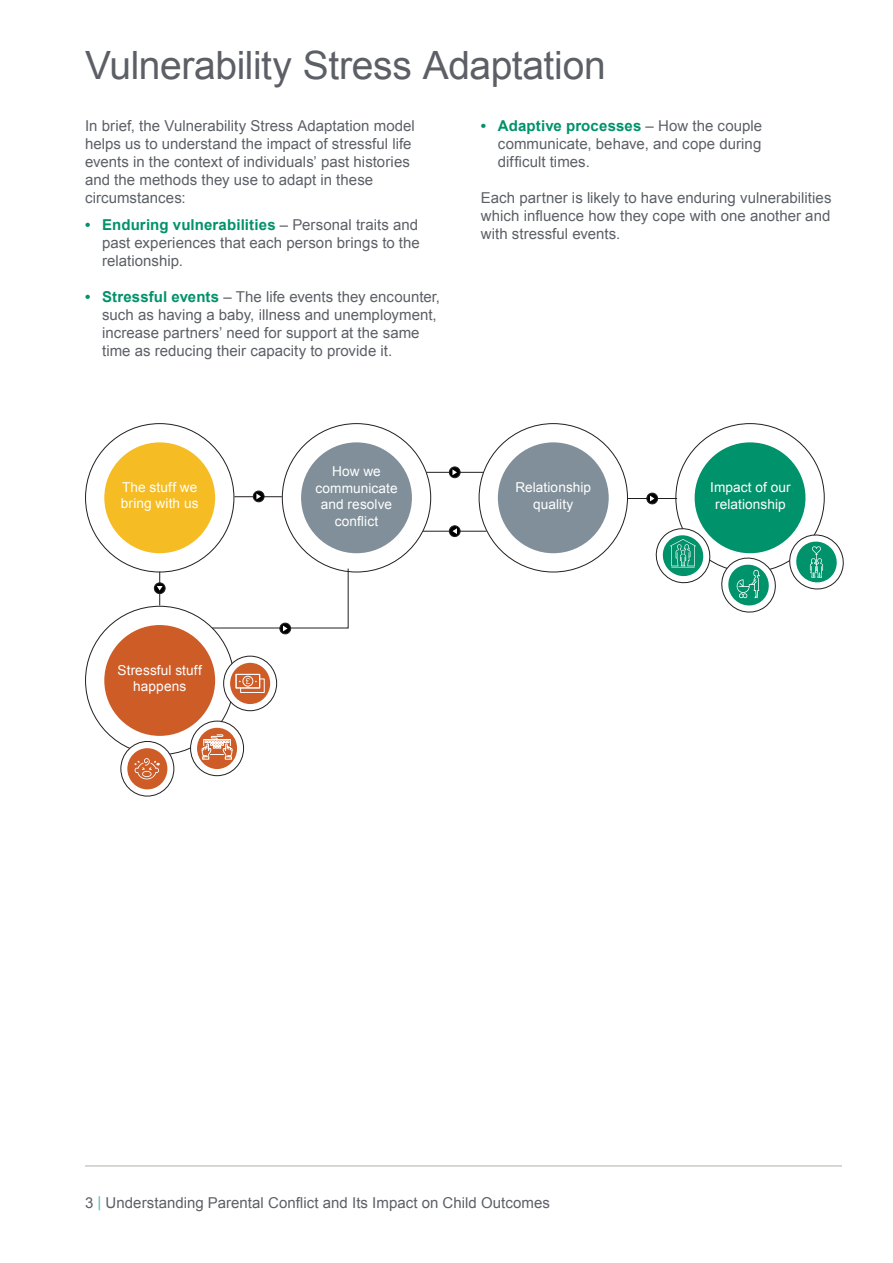
<style>
.page{position:relative;width:893px;height:1263px;background:#fff}
.page>*{position:absolute;margin:0;border:0;box-sizing:border-box;transform-origin:0 0}
.t1{font:39px "Arial";letter-spacing:-.01em;color:#5c6066}
.t2{font:15px/18px "Arial";letter-spacing:.005em;color:#5c6066}
.t3{font:13.65px/16.4px "Arial";letter-spacing:.005em;color:#fff;text-align:center}
.s1{font-weight:700;color:#00926b}
.s2{color:#54bcb7}
</style>
<div class="page">
<hr style="left:85px;top:1165px;width:757px;height:2px;background:#cbc9c5">
<div style="left:104px;top:625px;width:111px;height:111px;background:#cd5c27;border-radius:50%"></div>
<svg style="left:121px;top:741px;width:53px;height:55px"></svg>
<div style="left:120px;top:741px;width:54px;height:55px;border:1px solid #231f20;border-radius:50%"></div>
<div style="left:127px;top:748px;width:40px;height:41px;background:#cd5c27;border-radius:50%"></div>
<svg style="left:191px;top:721px;width:53px;height:55px"></svg>
<div style="left:190px;top:721px;width:54px;height:55px;border:1px solid #231f20;border-radius:50%"></div>
<div style="left:197px;top:728px;width:40px;height:41px;background:#cd5c27;border-radius:50%"></div>
<svg style="left:224px;top:656px;width:53px;height:55px"></svg>
<div style="left:223px;top:656px;width:54px;height:55px;border:1px solid #231f20;border-radius:50%"></div>
<div style="left:230px;top:663px;width:40px;height:41px;background:#cd5c27;border-radius:50%"></div>
<div style="left:695px;top:442px;width:110px;height:111px;background:#00926b;border-radius:50%"></div>
<div style="left:301px;top:442px;width:111px;height:111px;background:#808f99;border-radius:50%"></div>
<div style="left:104px;top:442px;width:111px;height:111px;background:#f6bc24;border-radius:50%"></div>
<div style="left:498px;top:442px;width:111px;height:111px;background:#808f99;border-radius:50%"></div>
<hr style="left:234px;top:496px;width:48px;height:1px;background:#231f20">
<hr style="left:426px;top:472px;width:57px;height:1px;background:#231f20">
<hr style="left:627px;top:498px;width:50px;height:1px;background:#231f20">
<hr style="left:423px;top:531px;width:63px;height:1px;background:#231f20">
<hr style="left:159px;top:572px;width:1px;height:33px;background:#231f20">
<div style="left:449px;top:526px;width:11px;height:11px;background:#000001;border-radius:50%"></div>
<div style="left:449px;top:525px;width:12px;height:12px;border:1px solid #231f20;border-radius:50%"></div>
<div style="left:449px;top:467px;width:11px;height:11px;background:#000001;border-radius:50%"></div>
<div style="left:449px;top:466px;width:12px;height:12px;border:1px solid #231f20;border-radius:50%"></div>
<svg style="left:253px;top:491px;width:11px;height:11px"></svg>
<div style="left:253px;top:490px;width:12px;height:12px;border:1px solid #231f20;border-radius:50%"></div>
<div style="left:279px;top:623px;width:12px;height:11px;border:1px solid #231f20;border-radius:50%"></div>
<div style="left:647px;top:493px;width:11px;height:11px;background:#000001;border-radius:50%"></div>
<div style="left:646px;top:493px;width:12px;height:11px;border:1px solid #231f20;border-radius:50%"></div>
<div style="left:154px;top:583px;width:11px;height:11px;background:#000001;border-radius:50%"></div>
<div style="left:154px;top:582px;width:12px;height:12px;border:1px solid #231f20;border-radius:50%"></div>
<svg style="left:452px;top:528px;width:5px;height:6px"></svg>
<svg style="left:452px;top:469px;width:5px;height:6px"></svg>
<svg style="left:256px;top:493px;width:5px;height:6px"></svg>
<svg style="left:211px;top:568px;width:138px;height:63px"></svg>
<svg style="left:650px;top:496px;width:4px;height:5px"></svg>
<svg style="left:157px;top:586px;width:6px;height:4px"></svg>
<svg style="left:202px;top:734px;width:31px;height:26px"></svg>
<svg style="left:134px;top:758px;width:25px;height:21px"></svg>
<svg style="left:235px;top:674px;width:30px;height:19px"></svg>
<svg style="left:655px;top:524px;width:189px;height:89px"></svg>
<h1 class="t1" style="left:85px;top:40px;width:522px">Vulnerability Stress Adaptation</h1>
<p class="t2" style="left:85px;top:117px;width:331px">In brief, the Vulnerability Stress Adaptation model helps us to understand the impact of stressful life events in the context of individuals’ past histories and the methods they use to adapt in these circumstances:</p>
<p class="t2" style="left:102px;top:216px;width:319px;text-indent:-17px"><span class="s1">• Enduring vulnerabilities</span> – Personal traits and past experiences that each person brings to the relationship.</p>
<p class="t2" style="left:102px;top:288px;width:340px;text-indent:-17px"><span class="s1">• Stressful events</span> – The life events they encounter, such as having a baby, illness and unemployment, increase partners’ need for support at the same time as reducing their capacity to provide it.</p>
<p class="t2" style="left:498px;top:117px;width:266px;text-align:justify;text-indent:-17px"><span class="s1">• Adaptive processes</span> – How the couple communicate, behave, and cope during difficult times.</p>
<p class="t2" style="left:481px;top:189px;width:352px;text-align:justify">Each partner is likely to have enduring vulnerabilities which influence how they cope with one another and with stressful events.</p>
<p class="t3" style="left:121px;top:479px;width:79px;text-align:left">The stuff we bring with us</p>
<p class="t3" style="left:118px;top:662px;width:86px">Stressful stuff happens</p>
<p class="t3" style="left:315px;top:464px;width:84px">How we communicate and resolve conflict</p>
<p class="t3" style="left:515px;top:480px;width:77px">Relationship quality</p>
<p class="t3" style="left:710px;top:480px;width:82px">Impact of our relationship</p>
<p class="t2" style="left:85px;top:1194px;width:466px">3 <span class="s2">|</span> Understanding Parental Conflict and Its Impact on Child Outcomes</p>
</div>
